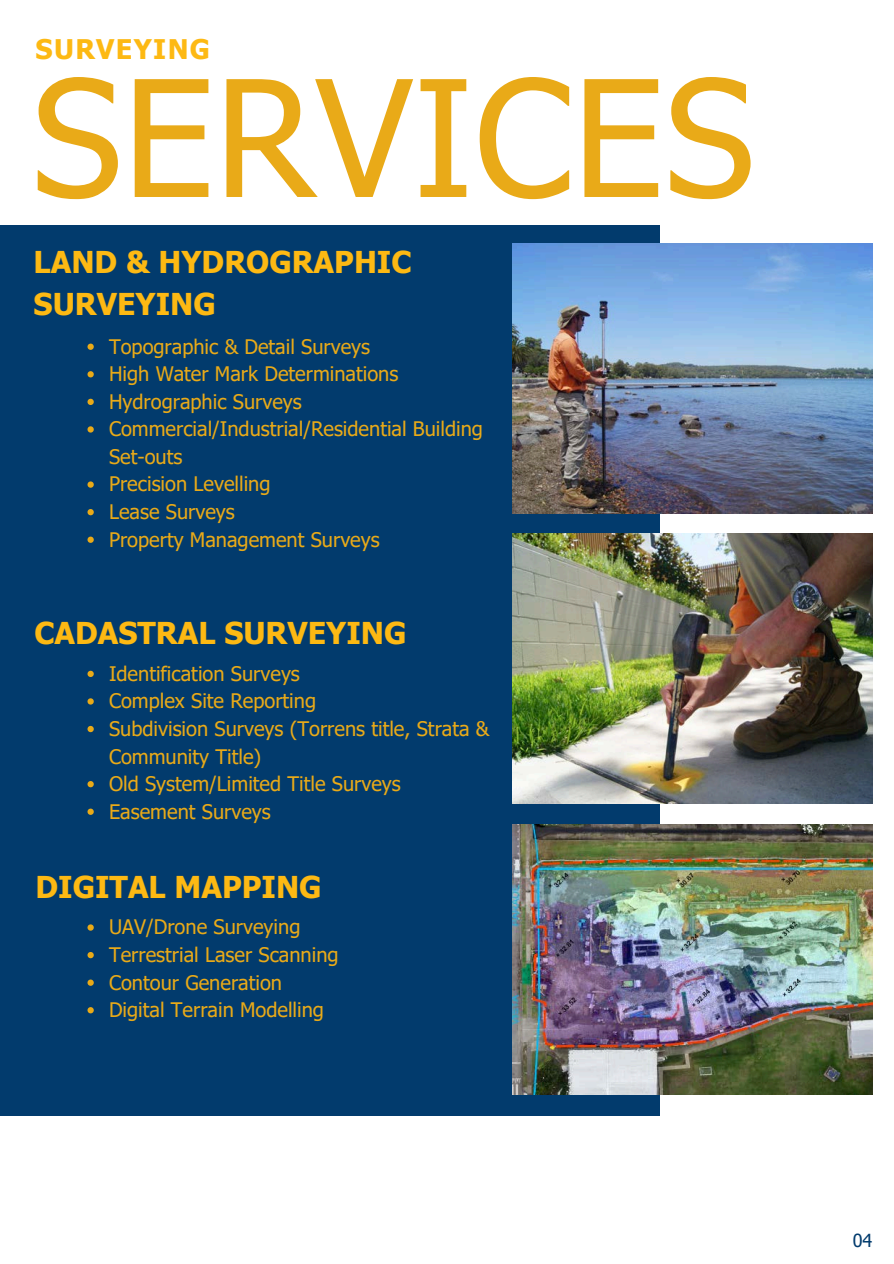
<style>
.page{position:relative;width:894px;height:1264px;background:#fff}
.page>*{position:absolute;margin:0;border:0;box-sizing:border-box;transform-origin:0 0}
.t1{font:162px "Tahoma";letter-spacing:.005em;color:#e9aa18}
.t2{font:700 30px/41.4px "Tahoma";color:#fdb913}
.t3{font:700 27px "Tahoma";letter-spacing:.05em;color:#fdb913}
.t4{font:20.1px/27.6px "Tahoma";color:#e9aa18}
.t5{font:18px "Tahoma";color:#023b6d}
</style>
<div class="page">
<div style="left:0;top:225px;width:659px;height:890px;background:#023b6d"></div>
<img style="left:512px;top:244px;width:360px;height:270px">
<img style="left:512px;top:534px;width:360px;height:270px">
<img style="left:512px;top:824px;width:360px;height:270px">
<svg style="left:87px;top:343px;width:7px;height:7px"></svg>
<svg style="left:87px;top:371px;width:7px;height:6px"></svg>
<svg style="left:87px;top:399px;width:7px;height:6px"></svg>
<svg style="left:87px;top:426px;width:7px;height:6px"></svg>
<svg style="left:87px;top:481px;width:7px;height:6px"></svg>
<svg style="left:87px;top:509px;width:7px;height:6px"></svg>
<svg style="left:87px;top:536px;width:7px;height:7px"></svg>
<svg style="left:87px;top:670px;width:7px;height:7px"></svg>
<svg style="left:87px;top:698px;width:7px;height:6px"></svg>
<svg style="left:87px;top:726px;width:7px;height:6px"></svg>
<svg style="left:87px;top:781px;width:7px;height:6px"></svg>
<svg style="left:87px;top:808px;width:7px;height:6px"></svg>
<svg style="left:87px;top:924px;width:7px;height:6px"></svg>
<svg style="left:87px;top:952px;width:7px;height:6px"></svg>
<svg style="left:87px;top:979px;width:7px;height:6px"></svg>
<svg style="left:87px;top:1007px;width:7px;height:6px"></svg>
<h3 class="t3" style="left:36px;top:31px;width:176px">SURVEYING</h3>
<h1 class="t1" style="left:32px;top:35px;width:724px">SERVICES</h1>
<p class="t2" style="left:34px;top:241px;width:379px">LAND &amp; HYDROGRAPHIC<br>SURVEYING</p>
<p class="t4" style="left:109px;top:332px;width:262px">Topographic &amp; Detail Surveys</p>
<p class="t4" style="left:109px;top:359px;width:291px">High Water Mark Determinations</p>
<p class="t4" style="left:109px;top:387px;width:194px">Hydrographic Surveys</p>
<p class="t4" style="left:109px;top:414px;width:375px">Commercial/Industrial/Residential Building<br>Set-outs</p>
<p class="t4" style="left:109px;top:469px;width:163px">Precision Levelling</p>
<p class="t4" style="left:109px;top:497px;width:127px">Lease Surveys</p>
<h2 class="t4" style="left:109px;top:525px;width:272px">Property Management Surveys</h2>
<p class="t2" style="left:34px;top:611px;width:373px">CADASTRAL SURVEYING</p>
<p class="t4" style="left:109px;top:659px;width:192px">Identification Surveys</p>
<p class="t4" style="left:109px;top:686px;width:208px">Complex Site Reporting</p>
<p class="t4" style="left:109px;top:714px;width:382px">Subdivision Surveys (Torrens title, Strata &amp;<br>Community Title)</p>
<p class="t4" style="left:109px;top:769px;width:293px">Old System/Limited Title Surveys</p>
<h2 class="t4" style="left:109px;top:796px;width:163px">Easement Surveys</h2>
<p class="t2" style="left:35px;top:865px;width:288px">DIGITAL MAPPING</p>
<p class="t4" style="left:109px;top:912px;width:193px">UAV/Drone Surveying</p>
<p class="t4" style="left:109px;top:940px;width:231px">Terrestrial Laser Scanning</p>
<p class="t4" style="left:109px;top:967px;width:174px">Contour Generation</p>
<p class="t4" style="left:109px;top:995px;width:216px">Digital Terrain Modelling</p>
<h2 class="t5" style="left:852px;top:1228px;width:21px">04</h2>
</div>
